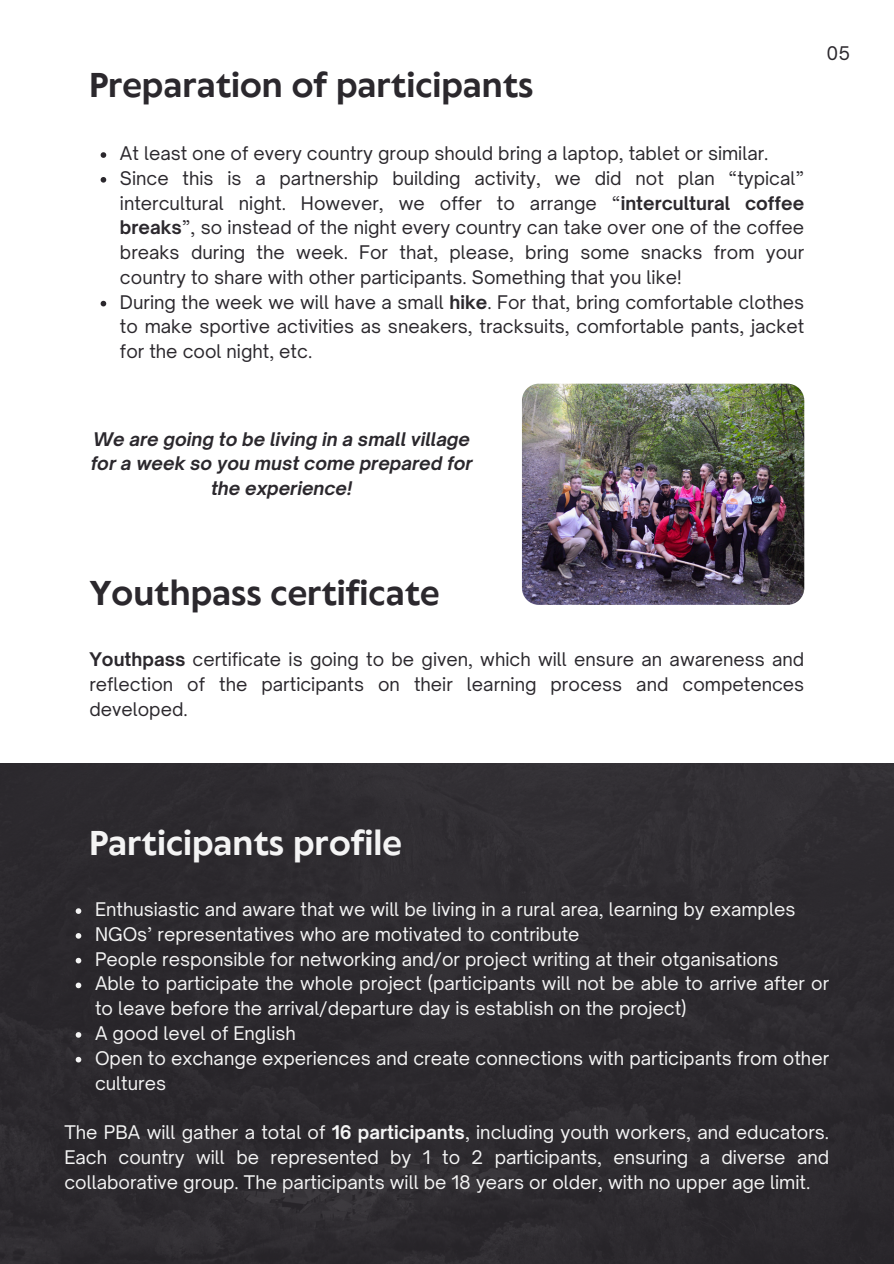
<style>
.page{position:relative;width:894px;height:1264px;background:#fff}
.page>*{position:absolute;margin:0;border:0;box-sizing:border-box;transform-origin:0 0}
.t1{font:700 32.25px "Klein Text";color:#2b282d}
.t2{font:700 32.25px "Klein Text";color:#f4f4f4}
.t3{font:18px/24.8px "Open Sauce One";color:#2b282d;text-align:justify}
.t4{font:18px/24.8px "Open Sauce One";color:#f4f4f4}
.t5{font:italic 700 18px/24.8px "Open Sauce One";color:#2b282d;text-align:center}
.s1{font-weight:700}
</style>
<div class="page">
<div style="left:0;top:763px;width:893px;height:500px;background:#2d2b2f"></div>
<img style="left:522px;top:383px;width:282px;height:222px">
<svg style="left:101px;top:152px;width:5px;height:6px"></svg>
<svg style="left:101px;top:177px;width:5px;height:6px"></svg>
<svg style="left:101px;top:301px;width:5px;height:5px"></svg>
<svg style="left:76px;top:908px;width:5px;height:5px"></svg>
<svg style="left:76px;top:933px;width:5px;height:5px"></svg>
<svg style="left:76px;top:957px;width:5px;height:6px"></svg>
<svg style="left:76px;top:982px;width:5px;height:6px"></svg>
<svg style="left:76px;top:1032px;width:5px;height:5px"></svg>
<svg style="left:76px;top:1056px;width:5px;height:6px"></svg>
<p class="t1" style="left:89px;top:69px;width:445px">Preparation of participants</p>
<p class="t3" style="left:120px;top:141px;width:650px">At least one of every country group should bring a laptop, tablet or similar.</p>
<p class="t3" style="left:120px;top:166px;width:685px">Since this is a partnership building activity, we did not plan “typical” intercultural night. However, we offer to arrange “<span class="s1">intercultural coffee breaks</span>”, so instead of the night every country can take over one of the coffee breaks during the week. For that, please, bring some snacks from your country to share with other participants. Something that you like!</p>
<p class="t3" style="left:120px;top:289px;width:685px">During the week we will have a small <span class="s1">hike</span>. For that, bring comfortable clothes to make sportive activities as sneakers, tracksuits, comfortable pants, jacket for the cool night, etc.</p>
<p class="t3" style="left:826px;top:41px;width:25px">05</p>
<p class="t5" style="left:91px;top:426px;width:383px">We are going to be living in a small village for a week so you must come prepared for the experience!</p>
<p class="t1" style="left:89px;top:576px;width:351px">Youthpass certificate</p>
<p class="t3" style="left:89px;top:647px;width:716px"><span class="s1">Youthpass</span> certificate is going to be given, which will ensure an awareness and reflection of the participants on their learning process and competences developed.</p>
<p class="t2" style="left:89px;top:826px;width:314px">Participants profile</p>
<p class="t4" style="left:95px;top:896px;width:701px">Enthusiastic and aware that we will be living in a rural area, learning by examples</p>
<p class="t4" style="left:95px;top:921px;width:486px">NGOs’ representatives who are motivated to contribute</p>
<h2 class="t4" style="left:95px;top:946px;width:684px">People responsible for networking and/or project writing at their otganisations</h2>
<h1 class="t4" style="left:95px;top:971px;width:735px">Able to participate the whole project (participants will not be able to arrive after or to leave before the arrival/departure day is establish on the project)</h1>
<p class="t4" style="left:95px;top:1020px;width:202px">A good level of English</p>
<p class="t4" style="left:95px;top:1045px;width:735px">Open to exchange experiences and create connections with participants from other cultures</p>
<h1 class="t4" style="left:64px;top:1119px;width:766px;text-align:justify">The PBA will gather a total of <span class="s1">16 participants</span>, including youth workers, and educators.<br>Each country will be represented by 1 to 2 participants, ensuring a diverse and collaborative group. The participants will be 18 years or older, with no upper age limit.</h1>
</div>
